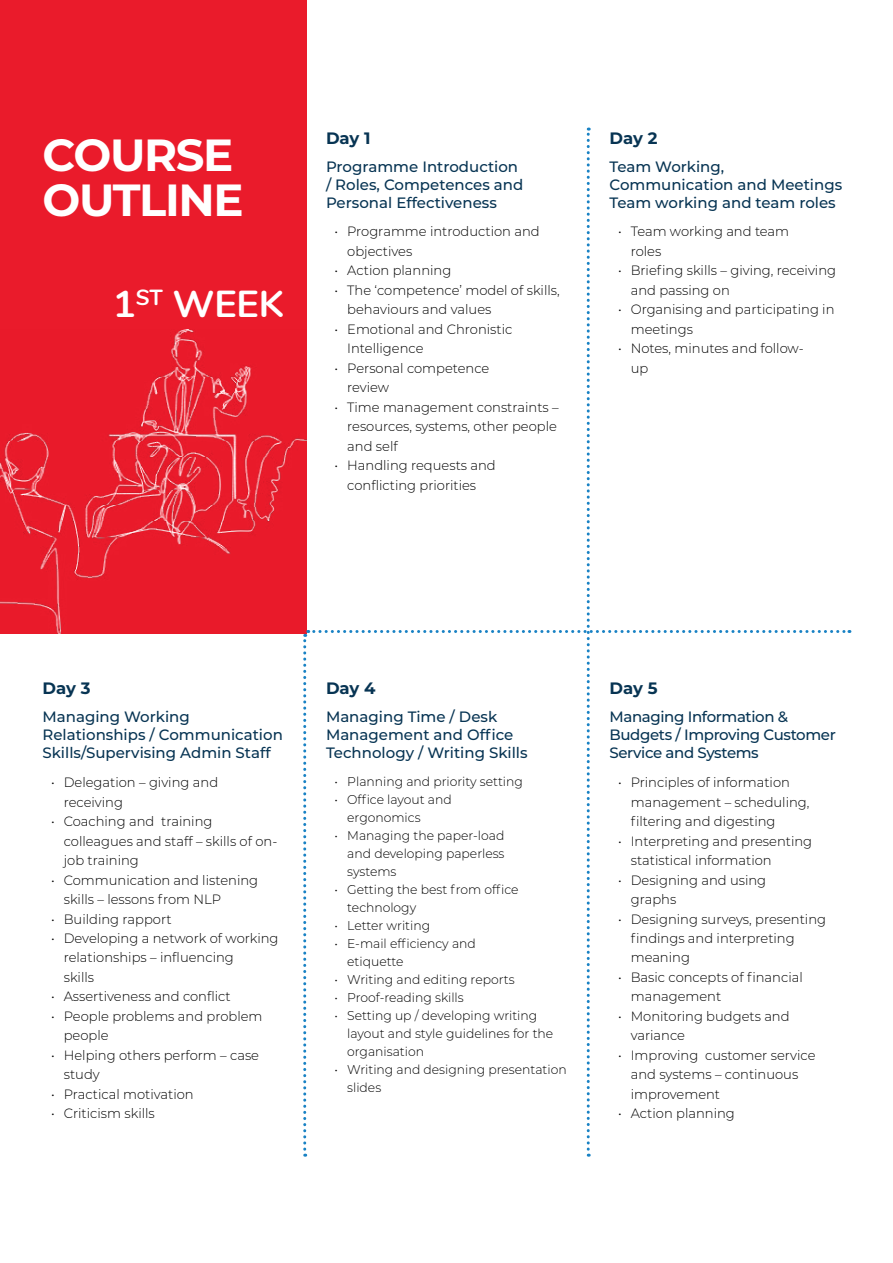
<style>
.page{position:relative;width:893px;height:1263px;background:#fff}
.page>*{position:absolute;margin:0;border:0;box-sizing:border-box;transform-origin:0 0}
.t1{font:700 45px/45px "Montserrat";letter-spacing:-.03em;color:#fff}
.t2{font:700 37.5px "Nunito";color:#fff}
.t3{font:700 16.5px "Montserrat";letter-spacing:-.005em;color:#073453}
.t4{font:500 15px/18px "Montserrat";color:#073453}
.t5{font:500 15px/18px "Montserrat";letter-spacing:-.025em;color:#073453}
.t6{font:300 13.5px/19.5px "Montserrat";color:#000}
.t7{font:300 12.75px/18px "Montserrat";color:#000}
</style>
<div class="page">
<div style="left:0;top:0;width:306px;height:633px;background:#ea1b2b"></div>
<img style="left:0;top:330px;width:303px;height:303px">
<svg style="left:303px;top:128px;width:547px;height:1029px"></svg>
<h1 class="t1" style="left:43px;top:130px;width:203px">COURSE<br>OUTLINE</h1>
<h2 class="t2" style="left:113px;top:276px;width:172px">1<sup>ST</sup> WEEK</h2>
<p class="t3" style="left:326px;top:126px;width:46px">Day 1</p>
<p class="t4" style="left:326px;top:157px;width:199px">Programme Introduction / Roles, Competences and<br>Personal Effectiveness</p>
<p class="t6" style="left:347px;top:221px;width:194px;text-indent:-13px">• Programme introduction and objectives</p>
<p class="t6" style="left:334px;top:260px;width:118px">• Action planning</p>
<p class="t6" style="left:347px;top:280px;width:214px;text-indent:-13px">• The ‘competence’ model of skills, behaviours and values</p>
<p class="t6" style="left:347px;top:319px;width:167px;text-indent:-13px">• Emotional and Chronistic<br>Intelligence</p>
<p class="t6" style="left:347px;top:358px;width:144px;text-indent:-13px">• Personal competence review</p>
<p class="t6" style="left:347px;top:397px;width:213px;text-indent:-13px">• Time management constraints – resources, systems, other people and self</p>
<p class="t6" style="left:334px;top:455px;width:163px;text-align:center">• Handling requests and conflicting priorities</p>
<p class="t3" style="left:609px;top:126px;width:49px">Day 2</p>
<p class="t4" style="left:609px;top:157px;width:234px">Team Working,<br>Communication and Meetings<br>Team working and team roles</p>
<p class="t6" style="left:631px;top:221px;width:160px;text-indent:-13px">• Team working and team roles</p>
<p class="t6" style="left:631px;top:260px;width:207px;text-indent:-13px">• Briefing skills – giving, receiving and passing on</p>
<p class="t6" style="left:631px;top:299px;width:205px;text-indent:-13px">• Organising and participating in meetings</p>
<p class="t6" style="left:631px;top:338px;width:174px;text-indent:-13px">• Notes, minutes and follow&shy;up</p>
<p class="t3" style="left:43px;top:677px;width:49px">Day 3</p>
<p class="t4" style="left:43px;top:707px;width:242px">Managing Working<br>Relationships / Communication<br>Skills/Supervising Admin Staff</p>
<p class="t6" style="left:64px;top:772px;width:156px;text-indent:-13px">• Delegation – giving and receiving</p>
<p class="t6" style="left:64px;top:811px;width:215px;text-indent:-13px">• Coaching and training colleagues and staff – skills of on&shy;job training</p>
<p class="t6" style="left:64px;top:869px;width:196px;text-indent:-13px">• Communication and listening skills – lessons from NLP</p>
<p class="t6" style="left:51px;top:908px;width:122px">• Building rapport</p>
<p class="t6" style="left:64px;top:928px;width:216px;text-indent:-13px">• Developing a network of working relationships – influencing<br>skills</p>
<p class="t6" style="left:51px;top:986px;width:181px">• Assertiveness and conflict</p>
<p class="t6" style="left:64px;top:1006px;width:200px;text-indent:-13px">• People problems and problem people</p>
<p class="t6" style="left:64px;top:1045px;width:197px;text-indent:-13px">• Helping others perform – case study</p>
<p class="t6" style="left:51px;top:1084px;width:144px">• Practical motivation</p>
<p class="t6" style="left:51px;top:1103px;width:105px">• Criticism skills</p>
<p class="t3" style="left:326px;top:677px;width:51px">Day 4</p>
<p class="t4" style="left:326px;top:707px;width:203px">Managing Time / Desk<br>Management and Office<br>Technology / Writing Skills</p>
<p class="t7" style="left:334px;top:772px;width:190px">• Planning and priority setting</p>
<p class="t7" style="left:347px;top:790px;width:106px;text-indent:-13px">• Office layout and ergonomics</p>
<p class="t7" style="left:347px;top:826px;width:159px;text-align:justify;text-indent:-13px">• Managing the paper-load and developing paperless systems</p>
<p class="t7" style="left:347px;top:880px;width:173px;text-indent:-13px">• Getting the best from office technology</p>
<p class="t7" style="left:334px;top:916px;width:97px">• Letter writing</p>
<p class="t7" style="left:347px;top:934px;width:130px;text-indent:-13px">• E-mail efficiency and etiquette</p>
<p class="t7" style="left:334px;top:970px;width:182px">• Writing and editing reports</p>
<p class="t7" style="left:334px;top:988px;width:131px">• Proof-reading skills</p>
<p class="t7" style="left:347px;top:1006px;width:208px;text-indent:-13px">• Setting up / developing writing layout and style guidelines for the organisation</p>
<p class="t7" style="left:347px;top:1060px;width:221px;text-indent:-13px">• Writing and designing presentation slides</p>
<p class="t3" style="left:609px;top:677px;width:49px">Day 5</p>
<p class="t5" style="left:609px;top:707px;width:228px">Managing Information &amp;<br>Budgets / Improving Customer<br>Service and Systems</p>
<p class="t6" style="left:631px;top:772px;width:180px;text-indent:-13px">• Principles of information management – scheduling, filtering and digesting</p>
<p class="t6" style="left:631px;top:830px;width:183px;text-indent:-13px">• Interpreting and presenting statistical information</p>
<p class="t6" style="left:631px;top:869px;width:137px;text-indent:-13px">• Designing and using graphs</p>
<p class="t6" style="left:631px;top:908px;width:197px;text-indent:-13px">• Designing surveys, presenting findings and interpreting meaning</p>
<p class="t6" style="left:631px;top:967px;width:174px;text-indent:-13px">• Basic concepts of financial management</p>
<p class="t6" style="left:631px;top:1006px;width:160px;text-indent:-13px">• Monitoring budgets and variance</p>
<p class="t6" style="left:631px;top:1045px;width:186px;text-indent:-13px">• Improving customer service and systems – continuous improvement</p>
<p class="t6" style="left:618px;top:1103px;width:118px">• Action planning</p>
</div>
